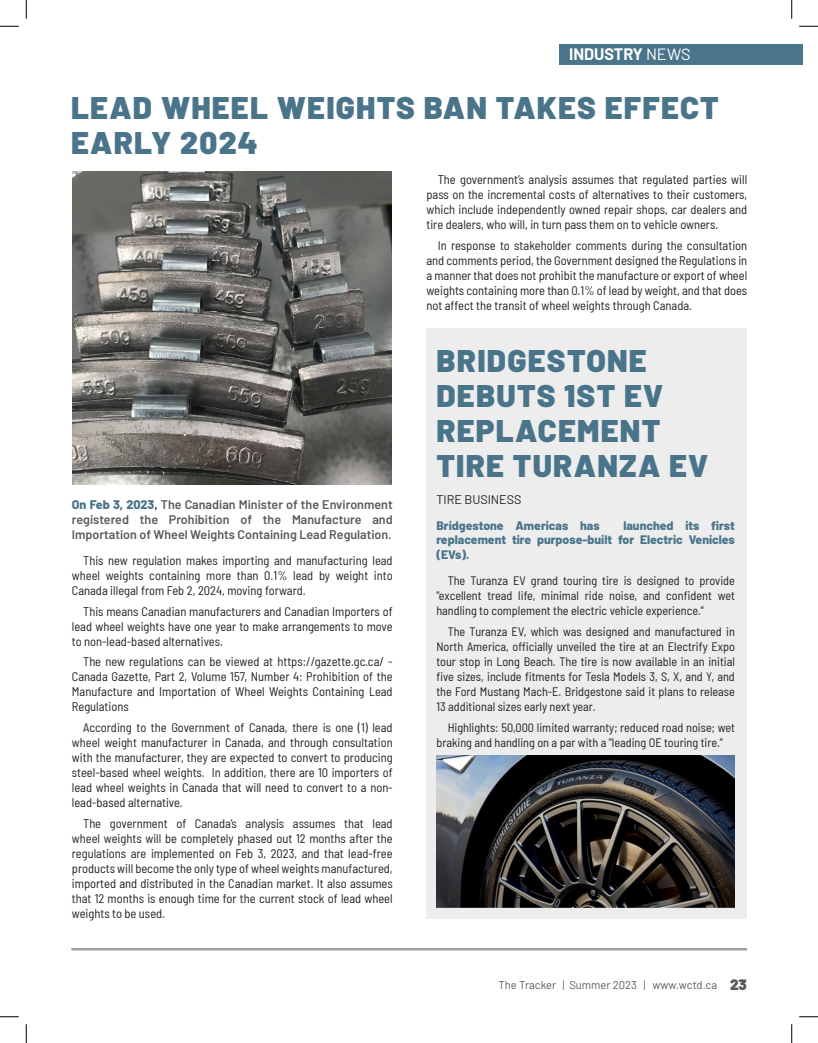
<style>
.page{position:relative;width:818px;height:1043px;background:#fff}
.page>*{position:absolute;margin:0;border:0;box-sizing:border-box;transform-origin:0 0}
.Headline_-_INDUSTRY{font:900 31.25px/35px "Barlow";letter-spacing:.04em;color:#49748a}
.t1{font:700 16.25px "Barlow";color:#fff}
.Article_Body_Copy{font:semi-condensed 12.5px/15px "Barlow";color:#231f20;text-align:justify}
.Article_Intro_Paragr{font:600 12.5px/15px "Barlow";color:#58595b;text-align:justify}
.Article_Byline{font:12.5px "Barlow";color:#231f20}
.Article_Body_Copy-2{font:semi-condensed 12.25px/15px "Barlow";color:#231f20;text-align:justify}
.Article_Intro_Paragr-2{font:800 12.25px/14.8px "Barlow";color:#49748a;text-align:justify}
.t2{font:11.25px "Barlow";color:#58595b}
.s1{font-weight:400}
.s2{font-weight:800;color:#49748a}
.s3{color:#231f20}
.s4{font-weight:900;font-size:15px}
</style>
<div class="page">
<hr style="left:71px;top:948px;width:676px;height:2px;background:#9ea0a2">
<div style="left:559px;top:44px;width:243px;height:21px;background:#49748a"></div>
<img style="left:72px;top:171px;width:319px;height:313px">
<div style="left:426px;top:328px;width:320px;height:590px;background:#ededee"></div>
<img style="left:436px;top:755px;width:298px;height:153px">
<svg style="left:0;top:25px;width:19px;height:2px"></svg>
<svg style="left:799px;top:25px;width:19px;height:2px"></svg>
<svg style="left:0;top:1016px;width:19px;height:1px"></svg>
<svg style="left:799px;top:1016px;width:19px;height:1px"></svg>
<svg style="left:25px;top:0;width:2px;height:19px"></svg>
<svg style="left:25px;top:1024px;width:2px;height:18px"></svg>
<svg style="left:791px;top:0;width:1px;height:19px"></svg>
<svg style="left:791px;top:1024px;width:1px;height:18px"></svg>
<p class="t1" style="left:569px;top:42px;width:123px">INDUSTRY <span class="s1">NEWS</span></p>
<p class="Headline_-_INDUSTRY" style="left:71px;top:88px;width:649px">LEAD WHEEL WEIGHTS BAN TAKES EFFECT<br>EARLY 2024</p>
<p class="Article_Intro_Paragr" style="left:72px;top:496px;width:322px"><span class="s2">On Feb 3, 2023</span><span class="s3">,</span> The Canadian Minister of the Environment registered the Prohibition of the Manufacture and Importation of Wheel Weights Containing Lead Regulation.</p>
<p class="Article_Body_Copy" style="left:72px;top:552px;width:322px;text-indent:11px">This new regulation makes importing and manufacturing lead wheel weights containing more than 0.1% lead by weight into Canada illegal from Feb 2, 2024, moving forward.</p>
<p class="Article_Body_Copy" style="left:72px;top:602px;width:322px;text-indent:11px">This means Canadian manufacturers and Canadian Importers of lead wheel weights have one year to make arrangements to move to non-lead-based alternatives.</p>
<p class="Article_Body_Copy" style="left:72px;top:653px;width:322px;text-indent:11px">The new regulations can be viewed at https://gazette.gc.ca/ - Canada Gazette, Part 2, Volume 157, Number 4: Prohibition of the Manufacture and Importation of Wheel Weights Containing Lead Regulations</p>
<p class="Article_Body_Copy" style="left:72px;top:719px;width:322px;text-indent:11px">According to the Government of Canada, there is one (1) lead wheel weight manufacturer in Canada, and through consultation with the manufacturer, they are expected to convert to producing steel-based wheel weights. In addition, there are 10 importers of lead wheel weights in Canada that will need to convert to a non&shy;lead-based alternative.</p>
<p class="Article_Body_Copy" style="left:72px;top:814px;width:322px;text-indent:11px">The government of Canada’s analysis assumes that lead wheel weights will be completely phased out 12 months after the regulations are implemented on Feb 3, 2023, and that lead-free products will become the only type of wheel weights manufactured, imported and distributed in the Canadian market. It also assumes that 12 months is enough time for the current stock of lead wheel weights to be used.</p>
<p class="Article_Body_Copy" style="left:426px;top:171px;width:322px;text-indent:11px">The government’s analysis assumes that regulated parties will pass on the incremental costs of alternatives to their customers, which include independently owned repair shops, car dealers and tire dealers, who will, in turn pass them on to vehicle owners.</p>
<p class="Article_Body_Copy" style="left:426px;top:237px;width:322px;text-indent:11px">In response to stakeholder comments during the consultation and comments period, the Government designed the Regulations in a manner that does not prohibit the manufacture or export of wheel weights containing more than 0.1% of lead by weight, and that does not affect the transit of wheel weights through Canada.</p>
<p class="Headline_-_INDUSTRY" style="left:436px;top:341px;width:273px">BRIDGESTONE<br>DEBUTS 1ST EV<br>REPLACEMENT<br>TIRE TURANZA EV</p>
<p class="Article_Byline" style="left:436px;top:490px;width:86px">TIRE BUSINESS</p>
<p class="Article_Intro_Paragr-2" style="left:436px;top:517px;width:165px">Bridgestone Americas has</p>
<p class="Article_Intro_Paragr-2" style="left:436px;top:517px;width:300px;text-indent:187px">launched its first replacement tire purpose-built for Electric Venicles (EVs).</p>
<p class="Article_Body_Copy-2" style="left:436px;top:572px;width:300px;text-indent:11px">The Turanza EV grand touring tire is designed to provide "excellent tread life, minimal ride noise, and confident wet handling to complement the electric vehicle experience."</p>
<p class="Article_Body_Copy-2" style="left:436px;top:623px;width:300px;text-indent:11px">The Turanza EV, which was designed and manufactured in North America, officially unveiled the tire at an Electrify Expo tour stop in Long Beach. The tire is now available in an initial five sizes, include fitments for Tesla Models 3, S, X, and Y, and the Ford Mustang Mach-E. Bridgestone said it plans to release 13 additional sizes early next year.</p>
<p class="Article_Body_Copy-2" style="left:436px;top:719px;width:300px;text-indent:11px">Highlights: 50,000 limited warranty; reduced road noise; wet braking and handling on a par with a "leading OE touring tire."</p>
<p class="t2" style="left:498px;top:976px;width:249px">The Tracker | Summer 2023 | www.wctd.ca <span class="s4">23</span></p>
</div>
